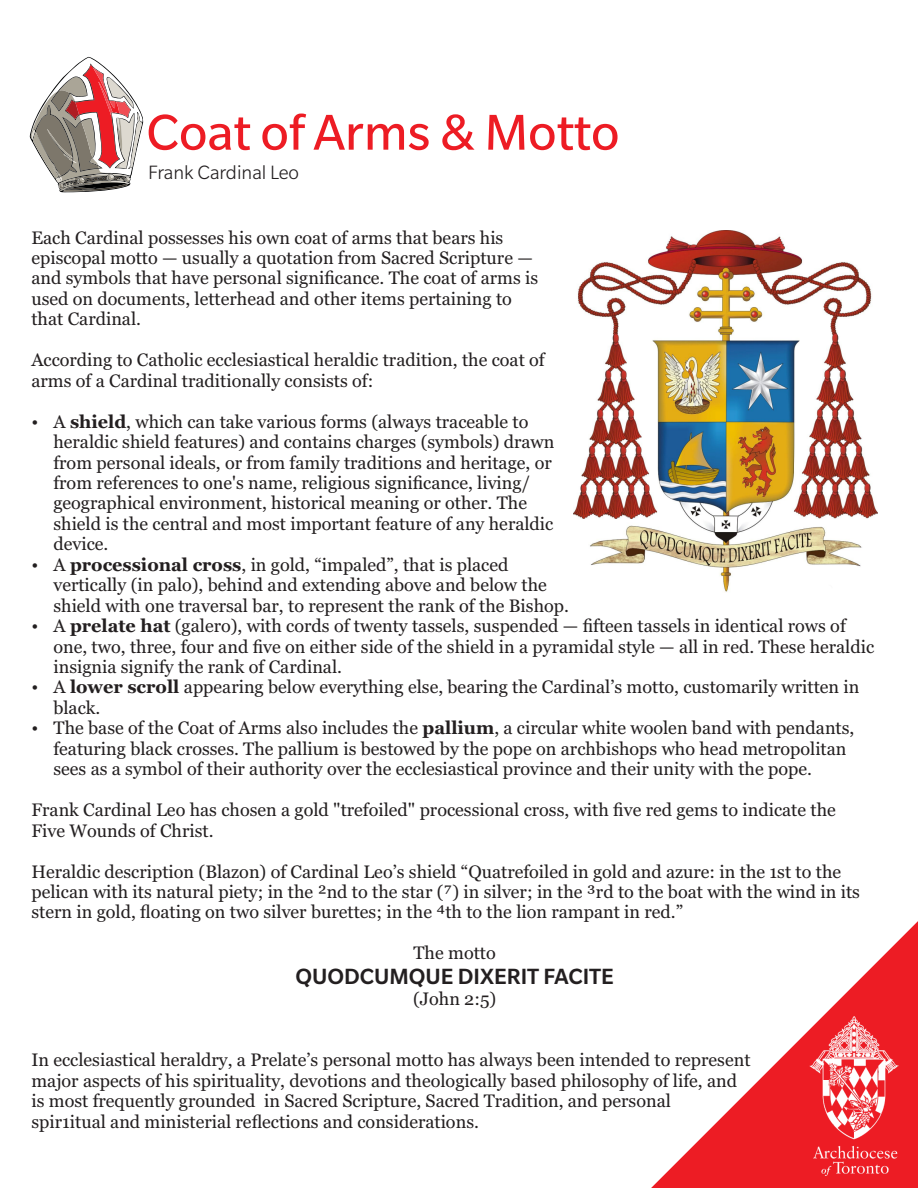
<style>
.page{position:relative;width:918px;height:1188px;background:#fff}
.page>*{position:absolute;margin:0;border:0;box-sizing:border-box;transform-origin:0 0}
.t1{font:54.75px "Slate";color:#ed1c24}
.t2{font:500 24px "Slate";color:#231f20}
.t3{font:300 21px "Slate";color:#231f20}
.t4{font:18px/20.4px "Georgia";color:#231f20}
.s1{font-weight:700}
</style>
<div class="page">
<img style="left:573px;top:231px;width:305px;height:361px">
<svg style="left:651px;top:921px;width:267px;height:267px"></svg>
<img style="left:810px;top:1017px;width:88px;height:159px">
<svg style="left:30px;top:56px;width:114px;height:137px"></svg>
<h1 class="t1" style="left:146px;top:114px;width:475px">Coat of Arms &amp; Motto</h1>
<p class="t3" style="left:148px;top:165px;width:152px">Frank Cardinal Leo</p>
<p class="t4" style="left:31px;top:229px;width:508px">Each Cardinal possesses his own coat of arms that bears his episcopal motto — usually a quotation from Sacred Scripture — and symbols that have personal significance. The coat of arms is used on documents, letterhead and other items pertaining to that Cardinal.</p>
<p class="t4" style="left:31px;top:351px;width:515px">According to Catholic ecclesiastical heraldic tradition, the coat of</p>
<p class="t4" style="left:31px;top:372px;width:344px">arms of a Cardinal traditionally consists of:</p>
<p class="t4" style="left:53px;top:413px;width:503px">A <span class="s1">shield</span>, which can take various forms (always traceable to heraldic shield features) and contains charges (symbols) drawn from personal ideals, or from family traditions and heritage, or from references to one's name, religious significance, living/ geographical environment, historical meaning or other. The shield is the central and most important feature of any heraldic device.</p>
<p class="t4" style="left:53px;top:556px;width:822px">A <span class="s1">processional cross</span>, in gold, “impaled”, that is placed<br>vertically (in palo), behind and extending above and below the<br>shield with one traversal bar, to represent the rank of the Bishop.<br>A <span class="s1">prelate hat</span> (galero), with cords of twenty tassels, suspended — fifteen tassels in identical rows of one, two, three, four and five on either side of the shield in a pyramidal style — all in red. These heraldic insignia signify the rank of Cardinal.<br>A <span class="s1">lower scroll</span> appearing below everything else, bearing the Cardinal’s motto, customarily written in black.</p>
<p class="t4" style="left:53px;top:719px;width:803px">The base of the Coat of Arms also includes the <span class="s1">pallium</span>, a circular white woolen band with pendants, featuring black crosses. The pallium is bestowed by the pope on archbishops who head metropolitan sees as a symbol of their authority over the ecclesiastical province and their unity with the pope.</p>
<p class="t4" style="left:31px;top:801px;width:806px">Frank Cardinal Leo has chosen a gold "trefoiled" processional cross, with five red gems to indicate the<br>Five Wounds of Christ.</p>
<p class="t4" style="left:31px;top:862px;width:830px">Heraldic description (Blazon) of Cardinal Leo’s shield “Quatrefoiled in gold and azure: in the 1st to the pelican with its natural piety; in the ²nd to the star (⁷) in silver; in the ³rd to the boat with the wind in its stern in gold, floating on two silver burettes; in the ⁴th to the lion rampant in red.”</p>
<p class="t4" style="left:413px;top:944px;width:84px">The motto</p>
<h2 class="t2" style="left:295px;top:968px;width:320px">QUODCUMQUE DIXERIT FACITE</h2>
<p class="t4" style="left:413px;top:990px;width:85px">(John 2:5)</p>
<p class="t4" style="left:31px;top:1051px;width:721px">In ecclesiastical heraldry, a Prelate’s personal motto has always been intended to represent major aspects of his spirituality, devotions and theologically based philosophy of life, and is most frequently grounded in Sacred Scripture, Sacred Tradition, and personal<br>spir1itual and ministerial reflections and considerations.</p>
</div>
